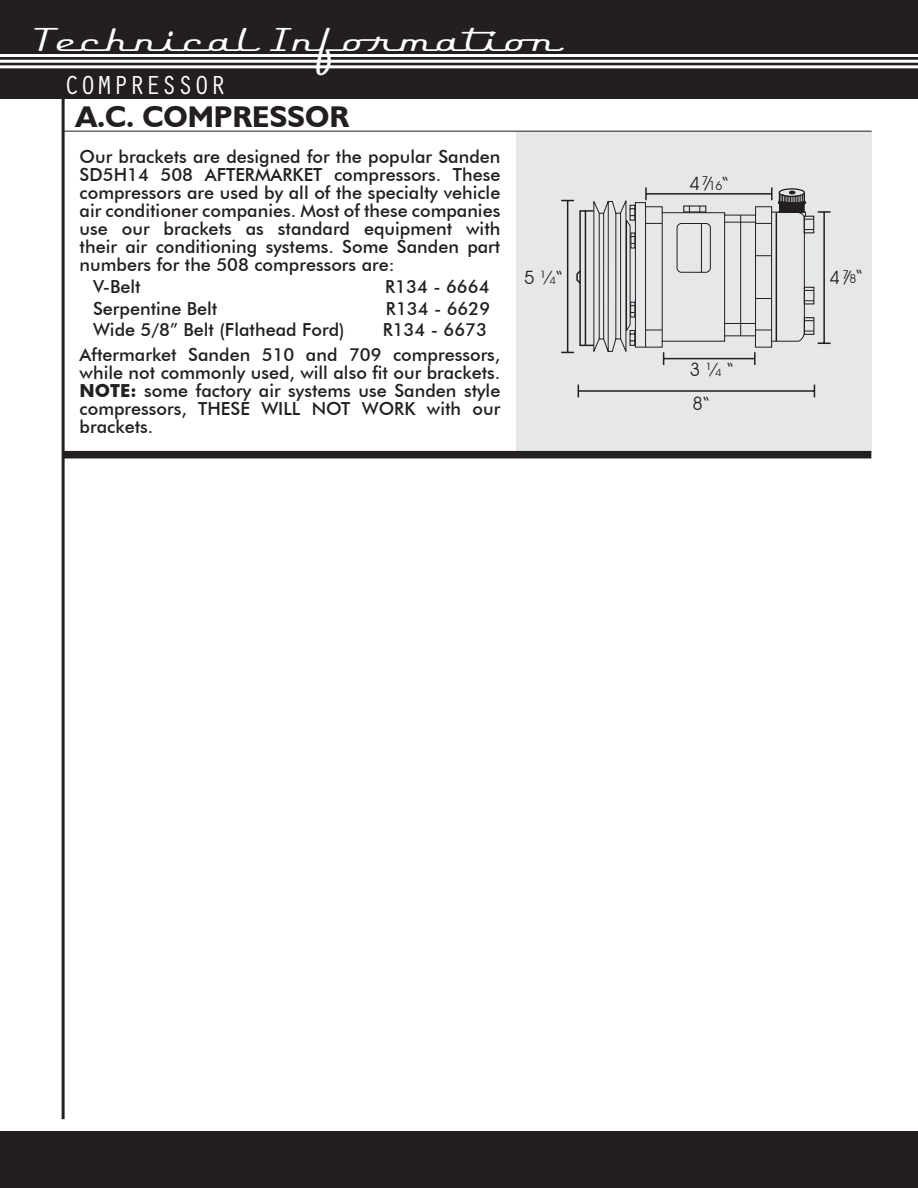
<style>
.page{position:relative;width:918px;height:1188px;background:#fff}
.page>*{position:absolute;margin:0;border:0;box-sizing:border-box;transform-origin:0 0}
.t1{font:36px "Rocket Script";color:#fff}
.t2{font:700 30px "Humanist 521 BT";color:#231f20}
.t3{font:27px "Orator Std";color:#fff}
.t4{font:18.45px "Avant Garde IT Cby BT";color:#231f20}
.Paragraph_Style_1{font:500 18px/18px "Futura BT";color:#231f20;text-align:justify}
.t5{font:12.3px "Avant Garde IT Cby BT";color:#231f20}
.s1{font-weight:700}
.s2{font-size:18.45px}
</style>
<div class="page">
<div style="left:0;top:1131px;width:918px;height:57px;background:#231f20"></div>
<div style="left:0;top:0;width:918px;height:98px;background:#231f20"></div>
<hr style="left:0;top:54px;width:918px;height:3px;background:#fff">
<hr style="left:0;top:60px;width:918px;height:3px;background:#fff">
<hr style="left:0;top:65px;width:918px;height:3px;background:#fff">
<div style="left:516px;top:131px;width:355px;height:321px;background:#e6e7e9"></div>
<div style="left:64px;top:451px;width:807px;height:7px;background:#231f20"></div>
<hr style="left:62px;top:95px;width:3px;height:1024px;background:#231f20">
<svg style="left:814px;top:385px;width:1px;height:12px"></svg>
<hr style="left:578px;top:390px;width:236px;height:2px;background:#231f20">
<hr style="left:63px;top:131px;width:809px;height:1px;background:#231f20">
<svg style="left:561px;top:187px;width:270px;height:178px"></svg>
<p class="t1" style="left:35px;top:17px;width:524px">Technical Information</p>
<p class="t3" style="left:64px;top:65px;width:163px">COMPRESSOR</p>
<h2 class="t2" style="left:75px;top:98px;width:275px">A.C. COMPRESSOR</h2>
<p class="Paragraph_Style_1" style="left:80px;top:148px;width:422px">Our brackets are designed for the popular Sanden SD5H14 508 AFTERMARKET compressors. These compressors are used by all of the specialty vehicle air conditioner companies. Most of these companies use our brackets as standard equipment with their air conditioning systems. Some Sanden part numbers for the 508 compressors are:</p>
<p class="Paragraph_Style_1" style="left:93px;top:277px;width:49px">V-Belt</p>
<p class="Paragraph_Style_1" style="left:385px;top:277px;width:106px">R134 - 6664</p>
<p class="Paragraph_Style_1" style="left:93px;top:299px;width:126px">Serpentine Belt</p>
<p class="Paragraph_Style_1" style="left:386px;top:299px;width:106px">R134 - 6629</p>
<p class="Paragraph_Style_1" style="left:93px;top:321px;width:253px">Wide 5/8” Belt (Flathead Ford)</p>
<p class="Paragraph_Style_1" style="left:383px;top:321px;width:106px">R134 - 6673</p>
<p class="Paragraph_Style_1" style="left:80px;top:346px;width:422px">Aftermarket Sanden 510 and 709 compressors, while not commonly used, will also fit our brackets.<br><span class="s1">NOTE:</span> some factory air systems use Sanden style compressors, THESE WILL NOT WORK with our brackets.</p>
<p class="t4" style="left:524px;top:266px;width:39px">5 ¼“</p>
<p class="t4" style="left:689px;top:172px;width:21px">4<sup>7</sup></p>
<p class="t5" style="left:709px;top:178px;width:21px">16<span class="s2">“</span></p>
<p class="t4" style="left:690px;top:358px;width:45px">3 ¼ “</p>
<p class="t4" style="left:692px;top:392px;width:18px">8“</p>
<p class="t4" style="left:830px;top:266px;width:21px">4<sup>7</sup></p>
<p class="t5" style="left:849px;top:272px;width:14px">8<span class="s2">“</span></p>
</div>
